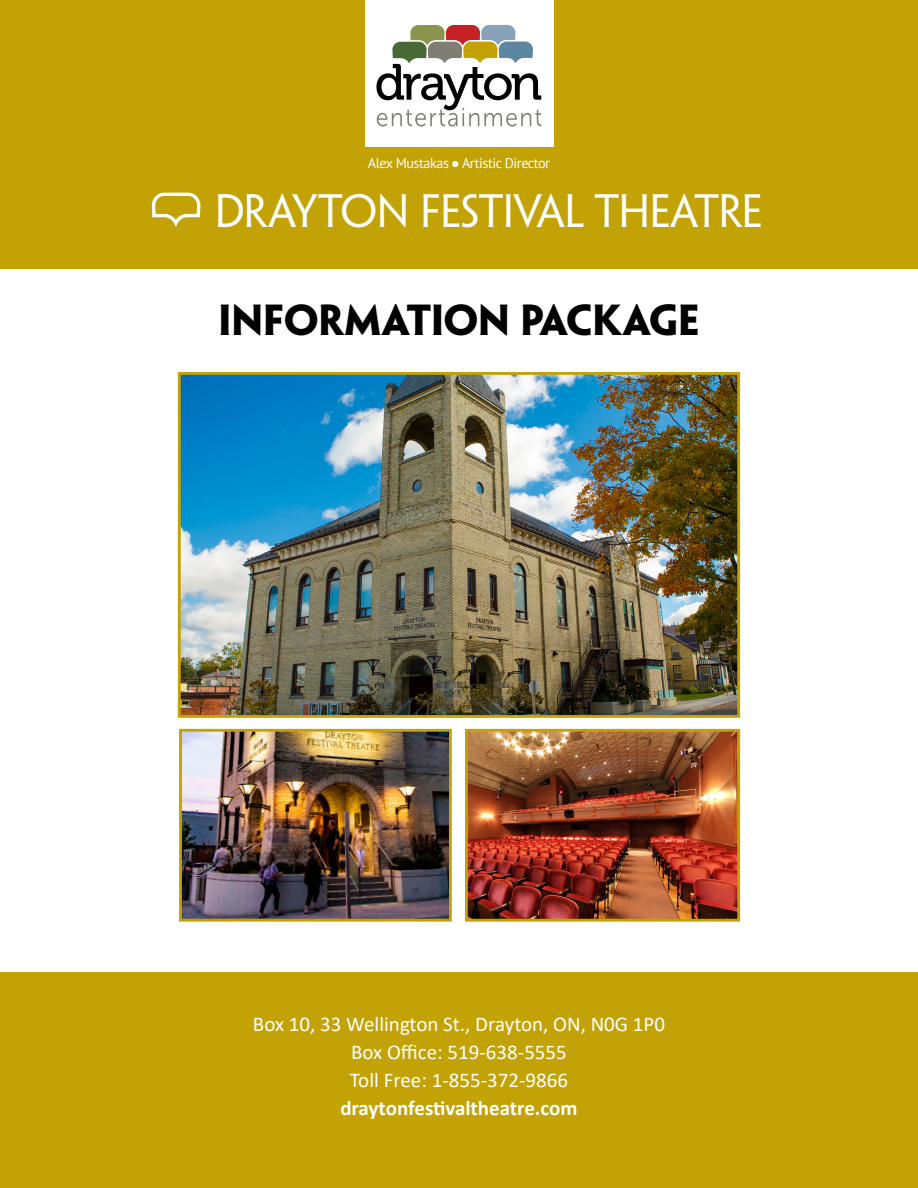
<style>
.page{position:relative;width:918px;height:1188px;background:#fff}
.page>*{position:absolute;margin:0;border:0;box-sizing:border-box;transform-origin:0 0}
.t1{font:42px "Penumbra Flare Std";letter-spacing:-.015em;color:#fff}
.t2{font:700 39px "Penumbra Flare Std";letter-spacing:-.015em;color:#000}
.t3{font:21px/28.2px "Calibri";color:#fff;text-align:center}
.t4{font:700 21px "Calibri";color:#fff}
.t5{font:14.1px "PT Sans";letter-spacing:-.03em;color:#fff}
.s1{font-family:"Verdana"}
</style>
<div class="page">
<div style="left:0;top:0;width:918px;height:268px;background:#c2a204"></div>
<div style="left:0;top:972px;width:918px;height:216px;background:#c2a204"></div>
<img style="left:182px;top:376px;width:554px;height:338px">
<div style="left:178px;top:372px;width:562px;height:346px;border:3px solid #c2a204"></div>
<div style="left:365px;top:0;width:188px;height:146px;background:#fff"></div>
<svg style="left:376px;top:25px;width:166px;height:101px"></svg>
<img style="left:183px;top:733px;width:265px;height:185px">
<div style="left:179px;top:729px;width:273px;height:193px;border:3px solid #c2a204"></div>
<img style="left:469px;top:733px;width:267px;height:185px">
<div style="left:465px;top:729px;width:275px;height:193px;border:3px solid #c2a204"></div>
<svg style="left:151px;top:192px;width:50px;height:35px"></svg>
<p class="t5" style="left:368px;top:154px;width:184px">Alex Mustakas <span class="s1">●</span> Artistic Director</p>
<h1 class="t1" style="left:215px;top:187px;width:550px">DRAYTON FESTIVAL THEATRE</h1>
<h2 class="t2" style="left:218px;top:295px;width:483px">INFORMATION PACKAGE</h2>
<p class="t3" style="left:253px;top:1009px;width:414px">Box 10, 33 Wellington St., Drayton, ON, N0G 1P0<br>Box Office: 519-638-5555<br>Toll Free: 1-855-372-9866</p>
<p class="t4" style="left:340px;top:1094px;width:239px">draytonfestivaltheatre.com</p>
</div>
